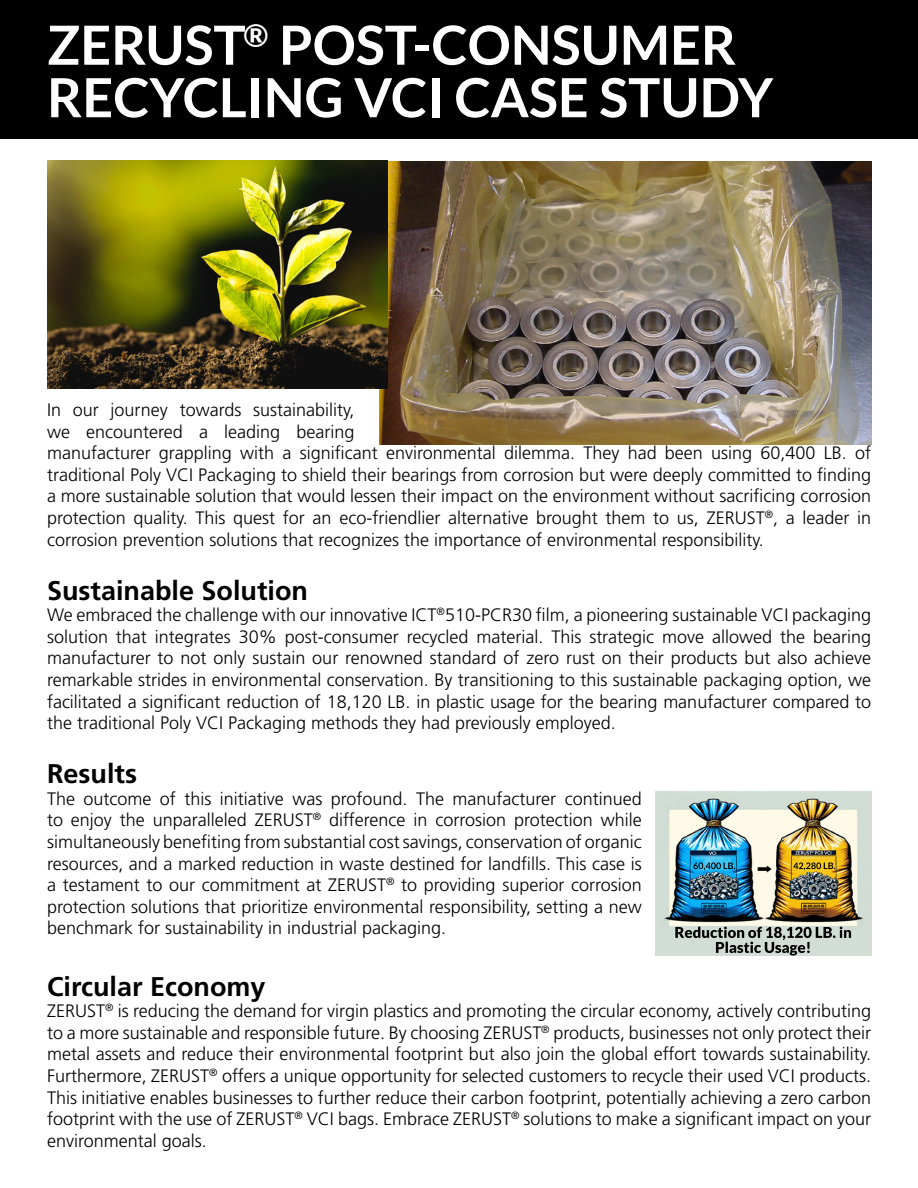
<style>
.page{position:relative;width:918px;height:1188px;background:#fff}
.page>*{position:absolute;margin:0;border:0;box-sizing:border-box;transform-origin:0 0}
._80_Header_C{font:700 54px "Lato";color:#fff}
.t1{font:700 27px "Frutiger LT Std";color:#000}
.t2{font:300 18px/21.6px "Frutiger LT Std";color:#000;text-align:justify}
</style>
<div class="page">
<div style="left:0;top:0;width:918px;height:139px;background:#000"></div>
<img style="left:379px;top:161px;width:492px;height:283px">
<img style="left:47px;top:161px;width:340px;height:227px">
<img style="left:655px;top:792px;width:216px;height:164px">
<svg style="left:709px;top:852px;width:7px;height:3px"></svg>
<svg style="left:693px;top:862px;width:42px;height:8px"></svg>
<svg style="left:793px;top:862px;width:42px;height:8px"></svg>
<svg style="left:795px;top:851px;width:36px;height:4px"></svg>
<svg style="left:675px;top:927px;width:176px;height:29px;background:#9ca49e"></svg>
<p class="_80_Header_C" style="left:47px;top:14px;width:691px">ZERUST<sup>®</sup> POST-CONSUMER</p>
<p class="_80_Header_C" style="left:47px;top:67px;width:728px">RECYCLING VCI CASE STUDY</p>
<p class="t2" style="left:47px;top:399px;width:826px;text-align:left">In our journey towards sustainability,<br>we encountered a leading bearing<br>manufacturer grappling with a significant environmental dilemma. They had been using 60,400 LB. of traditional Poly VCI Packaging to shield their bearings from corrosion but were deeply committed to finding a more sustainable solution that would lessen their impact on the environment without sacrificing corrosion protection quality. This quest for an eco-friendlier alternative brought them to us, ZERUST<sup>®</sup>, a leader in corrosion prevention solutions that recognizes the importance of environmental responsibility.</p>
<p class="t1" style="left:47px;top:574px;width:263px">Sustainable Solution</p>
<p class="t2" style="left:47px;top:605px;width:826px">We embraced the challenge with our innovative ICT<sup>®</sup>510-PCR30 film, a pioneering sustainable VCI packaging solution that integrates 30% post-consumer recycled material. This strategic move allowed the bearing manufacturer to not only sustain our renowned standard of zero rust on their products but also achieve remarkable strides in environmental conservation. By transitioning to this sustainable packaging option, we facilitated a significant reduction of 18,120 LB. in plastic usage for the bearing manufacturer compared to the traditional Poly VCI Packaging methods they had previously employed.</p>
<p class="t1" style="left:47px;top:758px;width:91px">Results</p>
<p class="t2" style="left:47px;top:788px;width:596px">The outcome of this initiative was profound. The manufacturer continued to enjoy the unparalleled ZERUST<sup>®</sup> difference in corrosion protection while simultaneously benefiting from substantial cost savings, conservation of organic resources, and a marked reduction in waste destined for landfills. This case is a testament to our commitment at ZERUST<sup>®</sup> to providing superior corrosion protection solutions that prioritize environmental responsibility, setting a new benchmark for sustainability in industrial packaging.</p>
<p class="t1" style="left:47px;top:970px;width:220px">Circular Economy</p>
<p class="t2" style="left:47px;top:1001px;width:826px">ZERUST<sup>®</sup> is reducing the demand for virgin plastics and promoting the circular economy, actively contributing to a more sustainable and responsible future. By choosing ZERUST<sup>®</sup> products, businesses not only protect their metal assets and reduce their environmental footprint but also join the global effort towards sustainability.<br>Furthermore, ZERUST<sup>®</sup> offers a unique opportunity for selected customers to recycle their used VCI products.<br>This initiative enables businesses to further reduce their carbon footprint, potentially achieving a zero carbon footprint with the use of ZERUST<sup>®</sup> VCI bags. Embrace ZERUST<sup>®</sup> solutions to make a significant impact on your environmental goals.</p>
</div>
